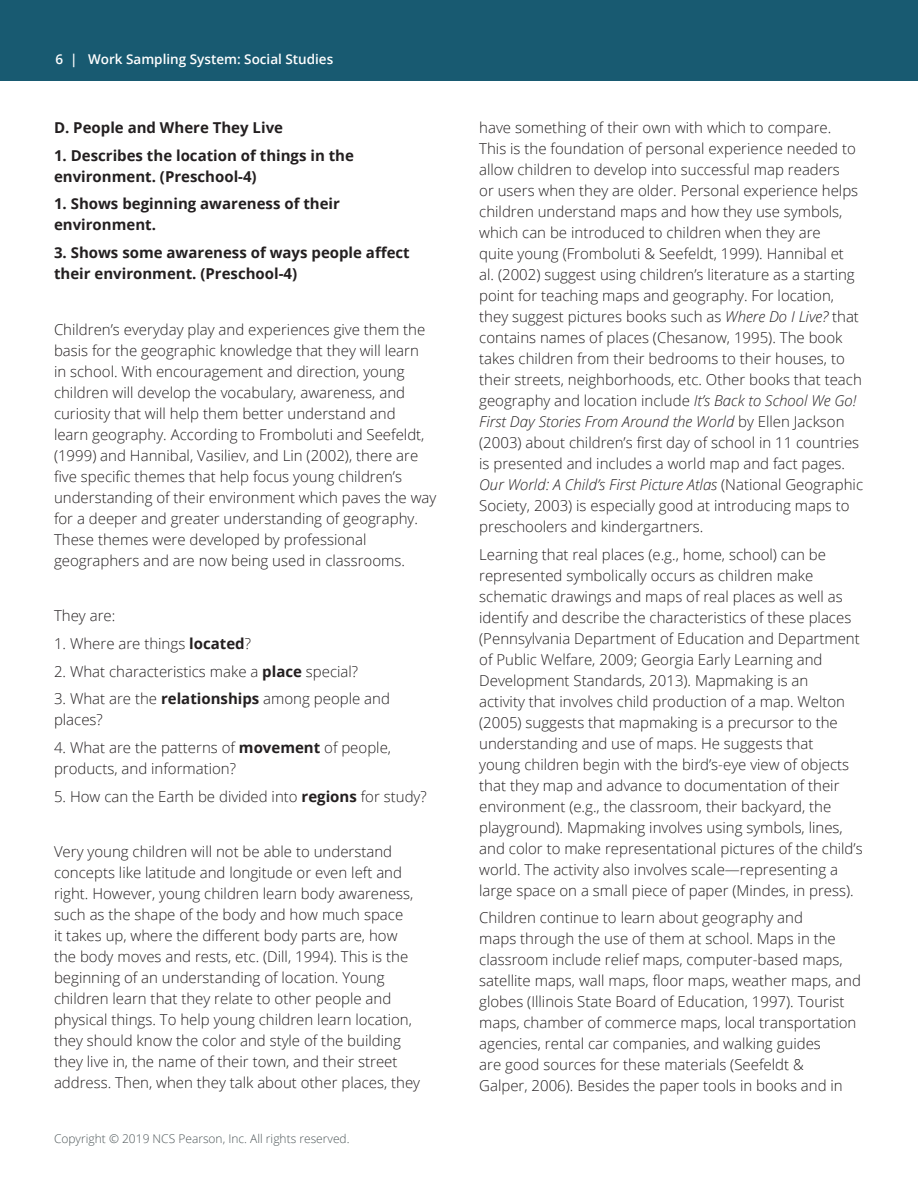
<style>
.page{position:relative;width:918px;height:1188px;background:#fff}
.page>*{position:absolute;margin:0;border:0;box-sizing:border-box;transform-origin:0 0}
.content{font:300 15px/21px "Open Sans";color:#231f20}
.content-2{font:700 15px/21px "Open Sans";color:#231f20}
.t1{font:600 13.5px "Open Sans";color:#fff}
.t2{font:300 12px "Open Sans";color:#4e5759}
.s1{font-weight:700}
.s2{font-style:italic}
</style>
<div class="page">
<div style="left:0;top:0;width:918px;height:81px;background:#185a71"></div>
<p class="t1" style="left:55px;top:50px;width:279px">6 | Work Sampling System: Social Studies</p>
<p class="content-2" style="left:54px;top:117px;width:231px">D. People and Where They Live</p>
<p class="content-2" style="left:54px;top:144px;width:302px">1. Describes the location of things in the environment. (Preschool-4)</p>
<p class="content-2" style="left:54px;top:193px;width:288px">1. Shows beginning awareness of their environment.</p>
<p class="content-2" style="left:54px;top:242px;width:357px">3. Shows some awareness of ways people affect their environment. (Preschool-4)</p>
<p class="content" style="left:54px;top:318px;width:384px">Children’s everyday play and experiences give them the basis for the geographic knowledge that they will learn<br>in school. With encouragement and direction, young children will develop the vocabulary, awareness, and curiosity that will help them better understand and<br>learn geography. According to Fromboluti and Seefeldt, (1999) and Hannibal, Vasiliev, and Lin (2002), there are five specific themes that help focus young children’s understanding of their environment which paves the way for a deeper and greater understanding of geography.<br>These themes were developed by professional geographers and are now being used in classrooms.</p>
<p class="content" style="left:54px;top:605px;width:63px">They are:</p>
<p class="content" style="left:54px;top:633px;width:199px">1. Where are things <span class="s1">located</span>?</p>
<p class="content" style="left:54px;top:660px;width:306px">2. What characteristics make a <span class="s1">place</span> special?</p>
<p class="content" style="left:54px;top:688px;width:338px">3. What are the <span class="s1">relationships</span> among people and places?</p>
<p class="content" style="left:54px;top:737px;width:339px">4. What are the patterns of <span class="s1">movement</span> of people, products, and information?</p>
<p class="content" style="left:54px;top:786px;width:374px">5. How can the Earth be divided into <span class="s1">regions</span> for study?</p>
<p class="content" style="left:54px;top:841px;width:368px">Very young children will not be able to understand concepts like latitude and longitude or even left and right. However, young children learn body awareness, such as the shape of the body and how much space<br>it takes up, where the different body parts are, how the body moves and rests, etc. (Dill, 1994). This is the beginning of an understanding of location. Young children learn that they relate to other people and physical things. To help young children learn location, they should know the color and style of the building they live in, the name of their town, and their street address. Then, when they talk about other places, they</p>
<p class="t2" style="left:54px;top:1131px;width:297px">Copyright © 2019 NCS Pearson, Inc. All rights reserved.</p>
<p class="content" style="left:479px;top:117px;width:385px">have something of their own with which to compare.<br>This is the foundation of personal experience needed to allow children to develop into successful map readers<br>or users when they are older. Personal experience helps children understand maps and how they use symbols, which can be introduced to children when they are<br>quite young (Fromboluti &amp; Seefeldt, 1999). Hannibal et<br>al. (2002) suggest using children’s literature as a starting point for teaching maps and geography. For location, they suggest pictures books such as <span class="s2">Where Do I Live?</span> that contains names of places (Chesanow, 1995). The book takes children from their bedrooms to their houses, to their streets, neighborhoods, etc. Other books that teach geography and location include <span class="s2">It’s Back to School We Go!<br>First Day Stories From Around the World</span> by Ellen Jackson (2003) about children’s first day of school in 11 countries is presented and includes a world map and fact pages.<br><span class="s2">Our World: A Child’s First Picture Atlas</span> (National Geographic Society, 2003) is especially good at introducing maps to preschoolers and kindergartners.</p>
<p class="content" style="left:479px;top:543px;width:385px">Learning that real places (e.g., home, school) can be represented symbolically occurs as children make schematic drawings and maps of real places as well as identify and describe the characteristics of these places (Pennsylvania Department of Education and Department of Public Welfare, 2009; Georgia Early Learning and Development Standards, 2013). Mapmaking is an<br>activity that involves child production of a map. Welton (2005) suggests that mapmaking is a precursor to the understanding and use of maps. He suggests that<br>young children begin with the bird’s-eye view of objects that they map and advance to documentation of their environment (e.g., the classroom, their backyard, the playground). Mapmaking involves using symbols, lines, and color to make representational pictures of the child’s world. The activity also involves scale—representing a large space on a small piece of paper (Mindes, in press).</p>
<p class="content" style="left:479px;top:907px;width:383px">Children continue to learn about geography and<br>maps through the use of them at school. Maps in the classroom include relief maps, computer-based maps, satellite maps, wall maps, floor maps, weather maps, and globes (Illinois State Board of Education, 1997). Tourist maps, chamber of commerce maps, local transportation agencies, rental car companies, and walking guides<br>are good sources for these materials (Seefeldt &amp;<br>Galper, 2006). Besides the paper tools in books and in</p>
</div>
